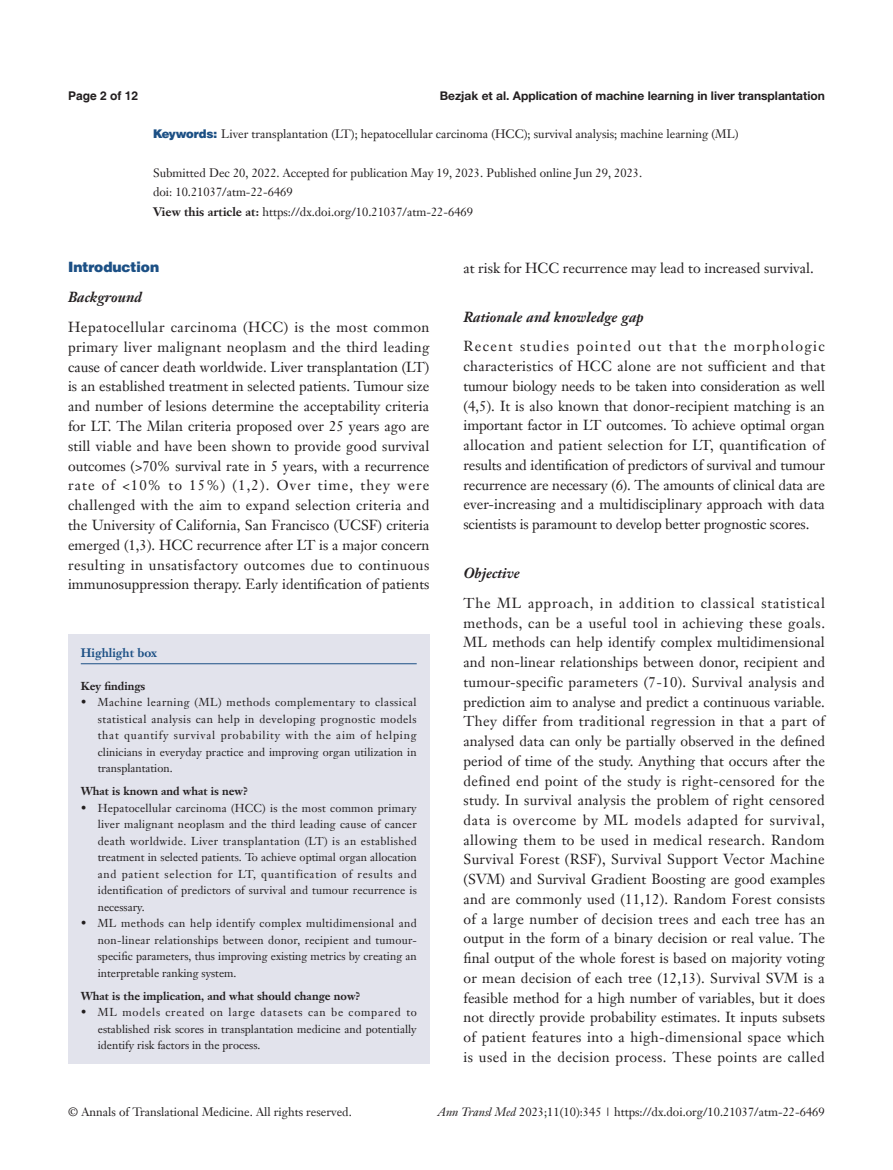
<style>
.page{position:relative;width:893px;height:1170px;background:#fff}
.page>*{position:absolute;margin:0;border:0;box-sizing:border-box;transform-origin:0 0}
.t1{font:14.25px/19.6px "Janson Text LT";color:#231f20;text-align:justify}
.t2{font:italic 700 14.25px "Janson Text LT";color:#231f20}
.t3{font:900 14.25px "Helvetica";color:#1c5085}
.t4{font:12px/19.5px "Janson Text LT";color:#231f20}
.t5{font:700 12px "Helvetica Neue LT Pro";color:#231f20}
.t6{font:700 12px "Janson Text LT";color:#1c5085}
.t7{font:700 12px "Helvetica";color:#231f20}
.t8{font:11.25px/16.5px "Janson Text LT";color:#231f20;text-align:justify}
.t9{font:700 11.25px "Janson Text LT";color:#231f20}
.s1{font-family:"Helvetica AME";color:#1c5085}
.s2{font-weight:700}
.s3{font-style:italic}
</style>
<div class="page">
<div style="left:68px;top:634px;width:361px;height:429px;background:#e2e3ec"></div>
<hr style="left:81px;top:663px;width:336px;height:1px;background:#1c5085">
<p class="t7" style="left:68px;top:88px;width:72px">Page 2 of 12</p>
<p class="t5" style="left:440px;top:88px;width:387px">Bezjak et al. Application of machine learning in liver transplantation</p>
<p class="t4" style="left:153px;top:124px;width:587px"><span class="s1">Keywords:</span> Liver transplantation (LT); hepatocellular carcinoma (HCC); survival analysis; machine learning (ML)</p>
<p class="t4" style="left:153px;top:163px;width:491px">Submitted Dec 20, 2022. Accepted for publication May 19, 2023. Published online Jun 29, 2023. doi: 10.21037/atm-22-6469<br><span class="s2">View this article at:</span> https://dx.doi.org/10.21037/atm-22-6469</p>
<p class="t3" style="left:68px;top:258px;width:93px">Introduction</p>
<p class="t2" style="left:68px;top:288px;width:75px">Background</p>
<p class="t1" style="left:68px;top:317px;width:363px">Hepatocellular carcinoma (HCC) is the most common primary liver malignant neoplasm and the third leading cause of cancer death worldwide. Liver transplantation (LT) is an established treatment in selected patients. Tumour size and number of lesions determine the acceptability criteria for LT. The Milan criteria proposed over 25 years ago are still viable and have been shown to provide good survival outcomes (&gt;70% survival rate in 5 years, with a recurrence rate of &lt;10% to 15%) (1,2). Over time, they were challenged with the aim to expand selection criteria and the University of California, San Francisco (UCSF) criteria emerged (1,3). HCC recurrence after LT is a major concern resulting in unsatisfactory outcomes due to continuous immunosuppression therapy. Early identification of patients</p>
<p class="t6" style="left:81px;top:645px;width:78px">Highlight box</p>
<p class="t9" style="left:81px;top:678px;width:66px">Key findings</p>
<p class="t8" style="left:98px;top:694px;width:320px;text-indent:-17px">• Machine learning (ML) methods complementary to classical statistical analysis can help in developing prognostic models that quantify survival probability with the aim of helping clinicians in everyday practice and improving organ utilization in transplantation.</p>
<p class="t9" style="left:81px;top:784px;width:169px">What is known and what is new?</p>
<p class="t8" style="left:98px;top:799px;width:321px;text-indent:-17px">• Hepatocellular carcinoma (HCC) is the most common primary liver malignant neoplasm and the third leading cause of cancer death worldwide. Liver transplantation (LT) is an established treatment in selected patients. To achieve optimal organ allocation and patient selection for LT, quantification of results and identification of predictors of survival and tumour recurrence is necessary.</p>
<p class="t8" style="left:98px;top:915px;width:320px;text-indent:-17px">• ML methods can help identify complex multidimensional and non-linear relationships between donor, recipient and tumour&shy;specific parameters, thus improving existing metrics by creating an interpretable ranking system.</p>
<p class="t9" style="left:81px;top:988px;width:281px">What is the implication, and what should change now?</p>
<p class="t8" style="left:98px;top:1003px;width:321px;text-indent:-17px">• ML models created on large datasets can be compared to established risk scores in transplantation medicine and potentially identify risk factors in the process.</p>
<p class="t1" style="left:463px;top:257px;width:352px">at risk for HCC recurrence may lead to increased survival.</p>
<p class="t2" style="left:463px;top:307px;width:182px">Rationale and knowledge gap</p>
<p class="t1" style="left:463px;top:336px;width:363px">Recent studies pointed out that the morphologic characteristics of HCC alone are not sufficient and that tumour biology needs to be taken into consideration as well (4,5). It is also known that donor-recipient matching is an important factor in LT outcomes. To achieve optimal organ allocation and patient selection for LT, quantification of results and identification of predictors of survival and tumour recurrence are necessary (6). The amounts of clinical data are ever-increasing and a multidisciplinary approach with data scientists is paramount to develop better prognostic scores.</p>
<p class="t2" style="left:463px;top:564px;width:58px">Objective</p>
<p class="t1" style="left:463px;top:593px;width:363px">The ML approach, in addition to classical statistical methods, can be a useful tool in achieving these goals.<br>ML methods can help identify complex multidimensional and non-linear relationships between donor, recipient and tumour-specific parameters (7-10). Survival analysis and prediction aim to analyse and predict a continuous variable.<br>They differ from traditional regression in that a part of analysed data can only be partially observed in the defined period of time of the study. Anything that occurs after the defined end point of the study is right-censored for the study. In survival analysis the problem of right censored data is overcome by ML models adapted for survival, allowing them to be used in medical research. Random Survival Forest (RSF), Survival Support Vector Machine (SVM) and Survival Gradient Boosting are good examples and are commonly used (11,12). Random Forest consists of a large number of decision trees and each tree has an output in the form of a binary decision or real value. The final output of the whole forest is based on majority voting or mean decision of each tree (12,13). Survival SVM is a feasible method for a high number of variables, but it does not directly provide probability estimates. It inputs subsets of patient features into a high-dimensional space which is used in the decision process. These points are called</p>
<p class="t4" style="left:68px;top:1102px;width:285px">© Annals of Translational Medicine. All rights reserved.</p>
<p class="t4" style="left:438px;top:1102px;width:388px"><span class="s3">Ann Transl Med</span> 2023;11(10):345 | https://dx.doi.org/10.21037/atm-22-6469</p>
</div>
